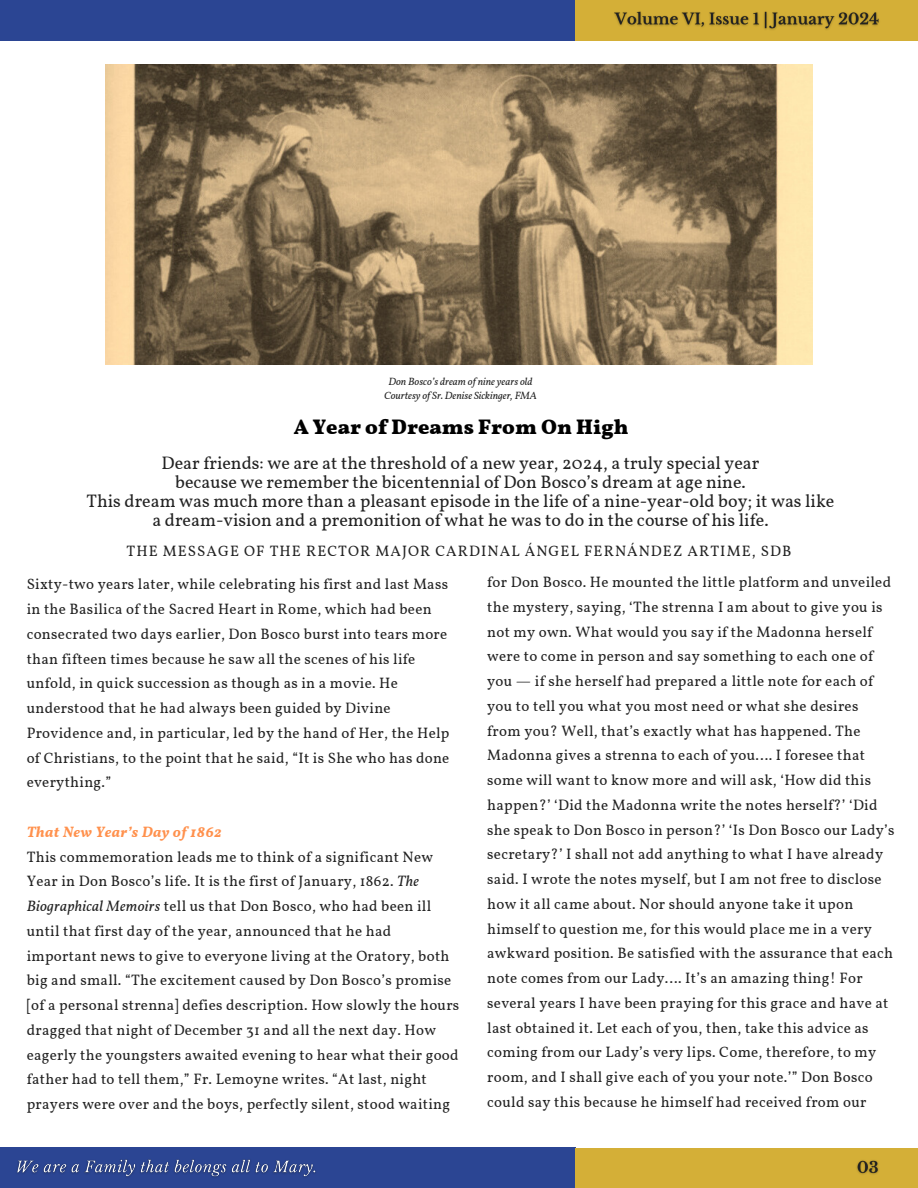
<style>
.page{position:relative;width:918px;height:1188px;background:#fff}
.page>*{position:absolute;margin:0;border:0;box-sizing:border-box;transform-origin:0 0}
.t1{font:900 21px "Vollkorn";color:#000}
.t2{font:18px "Vollkorn";color:#222}
.t3{font:15px/24.8px "Vollkorn";letter-spacing:.02em;color:#222}
.t4{font:15px "Vollkorn";letter-spacing:.07em;color:#222}
.t5{font:italic 700 15px "Vollkorn";letter-spacing:.02em;color:#ff914d}
.t6{font:italic 10.5px "Vollkorn";color:#222}
.s1{font-style:italic}
</style>
<div class="page">
<img style="left:106px;top:64px;width:706px;height:300px">
<div style="left:0;top:0;width:575px;height:40px;background:#2b4593"></div>
<div style="left:575px;top:0;width:343px;height:40px;background:#d4af37"></div>
<div style="left:0;top:1148px;width:575px;height:40px;background:#2b4593"></div>
<div style="left:575px;top:1148px;width:343px;height:40px;background:#d4af37"></div>
<img style="left:17px;top:1159px;width:299px;height:18px">
<img style="left:614px;top:11px;width:265px;height:19px">
<img style="left:856px;top:1160px;width:23px;height:14px">
<p class="t6" style="left:388px;top:375px;width:146px">Don Bosco’s dream of nine years old</p>
<p class="t6" style="left:384px;top:389px;width:154px">Courtesy of Sr. Denise Sickinger, FMA</p>
<p class="t1" style="left:294px;top:418px;width:336px">A Year of Dreams From On High</p>
<p class="t2" style="left:162px;top:451px;width:599px">Dear friends: we are at the threshold of a new year, 2024, a truly special year</p>
<p class="t2" style="left:175px;top:470px;width:572px">because we remember the bicentennial of Don Bosco’s dream at age nine.</p>
<p class="t2" style="left:87px;top:490px;width:749px">This dream was much more than a pleasant episode in the life of a nine-year-old boy; it was like</p>
<p class="t2" style="left:152px;top:509px;width:618px">a dream-vision and a premonition of what he was to do in the course of his life.</p>
<p class="t4" style="left:127px;top:542px;width:666px">THE MESSAGE OF THE RECTOR MAJOR CARDINAL ÁNGEL FERNÁNDEZ ARTIME, SDB</p>
<p class="t3" style="left:27px;top:573px;width:424px">Sixty-two years later, while celebrating his first and last Mass in the Basilica of the Sacred Heart in Rome, which had been consecrated two days earlier, Don Bosco burst into tears more than fifteen times because he saw all the scenes of his life unfold, in quick succession as though as in a movie. He understood that he had always been guided by Divine Providence and, in particular, led by the hand of Her, the Help of Christians, to the point that he said, “It is She who has done everything.”</p>
<p class="t5" style="left:27px;top:823px;width:197px">That New Year’s Day of 1862</p>
<p class="t3" style="left:27px;top:845px;width:434px">This commemoration leads me to think of a significant New Year in Don Bosco’s life. It is the first of January, 1862. <span class="s1">The Biographical Memoirs</span> tell us that Don Bosco, who had been ill until that first day of the year, announced that he had important news to give to everyone living at the Oratory, both big and small. “The excitement caused by Don Bosco’s promise [of a personal strenna] defies description. How slowly the hours dragged that night of December 31 and all the next day. How eagerly the youngsters awaited evening to hear what their good father had to tell them,” Fr. Lemoyne writes. “At last, night prayers were over and the boys, perfectly silent, stood waiting</p>
<p class="t3" style="left:487px;top:571px;width:409px">for Don Bosco. He mounted the little platform and unveiled the mystery, saying, ‘The strenna I am about to give you is not my own. What would you say if the Madonna herself were to come in person and say something to each one of you — if she herself had prepared a little note for each of you to tell you what you most need or what she desires from you? Well, that’s exactly what has happened. The Madonna gives a strenna to each of you…. I foresee that some will want to know more and will ask, ‘How did this happen?’ ‘Did the Madonna write the notes herself?’ ‘Did she speak to Don Bosco in person?’ ‘Is Don Bosco our Lady’s secretary?’ I shall not add anything to what I have already said. I wrote the notes myself, but I am not free to disclose how it all came about. Nor should anyone take it upon himself to question me, for this would place me in a very awkward position. Be satisfied with the assurance that each note comes from our Lady…. It’s an amazing thing! For several years I have been praying for this grace and have at last obtained it. Let each of you, then, take this advice as coming from our Lady’s very lips. Come, therefore, to my room, and I shall give each of you your note.’” Don Bosco could say this because he himself had received from our</p>
</div>
